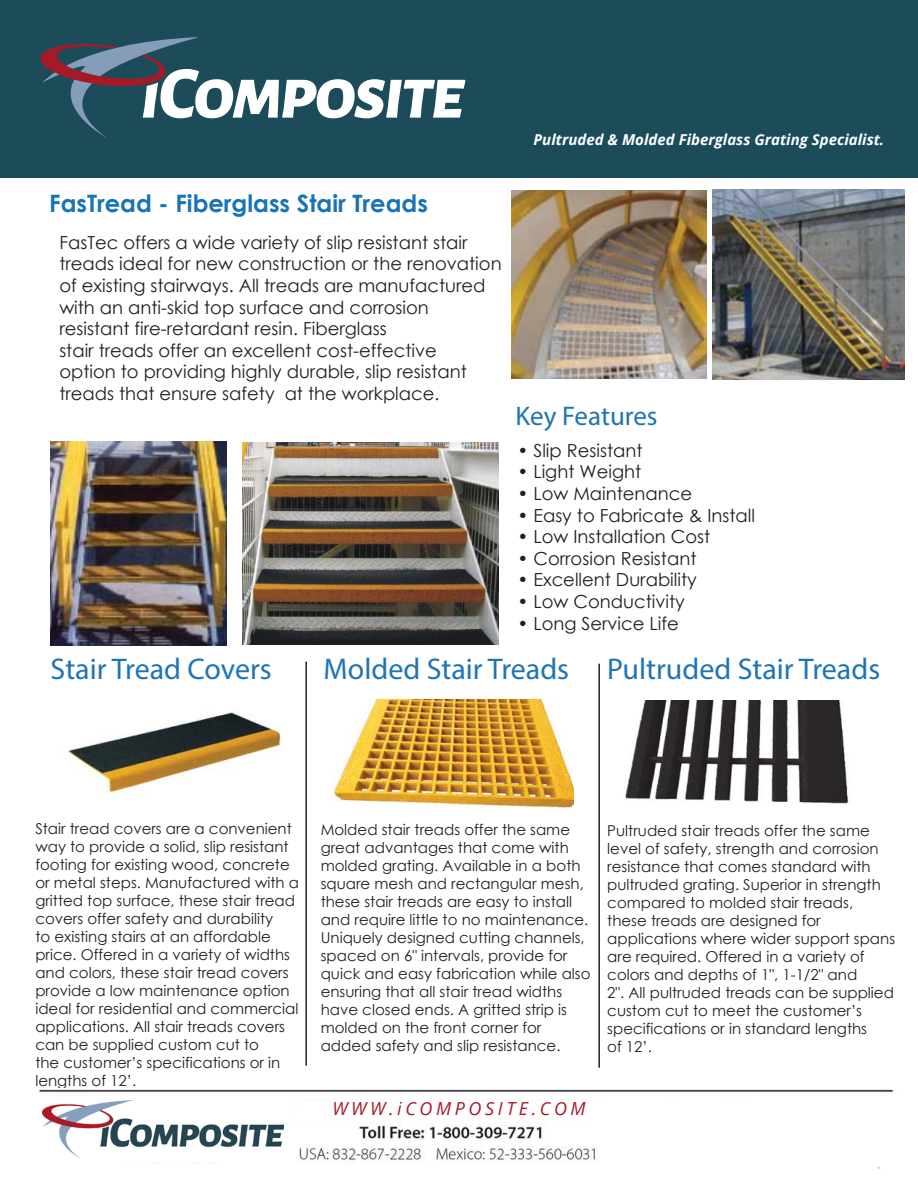
<style>
.page{position:relative;width:918px;height:1188px;background:#fff}
.page>*{position:absolute;margin:0;border:0;box-sizing:border-box;transform-origin:0 0}
.t1{font:800 30px "Avenir LT Std";color:#1e74b6}
.t2{font:500 27px "Avenir LT Std";color:#1e74b6}
.t3{font:700 24px "Century Gothic";color:#1874b5}
.t4{font:18px/21.6px "Century Gothic";color:#231f20}
.t5{font:italic 18px "Open Sans";letter-spacing:.2em;color:#a71b29}
.t6{font:15px/18px "Century Gothic";color:#231f20}
.t7{font:italic 700 15px "Open Sans";color:#fff}
</style>
<div class="page">
<hr style="left:305px;top:662px;width:2px;height:404px;background:#231f20">
<img style="left:67px;top:711px;width:214px;height:83px">
<hr style="left:598px;top:664px;width:2px;height:404px;background:#231f20">
<img style="left:242px;top:443px;width:257px;height:201px">
<img style="left:512px;top:190px;width:194px;height:188px">
<img style="left:713px;top:190px;width:192px;height:189px">
<img style="left:335px;top:699px;width:239px;height:108px">
<img style="left:625px;top:700px;width:224px;height:104px">
<img style="left:51px;top:442px;width:175px;height:204px">
<img style="left:39px;top:1089px;width:855px;height:80px">
<div style="left:38px;top:1096px;width:246px;height:66px;background:#fff"></div>
<img style="left:42px;top:1100px;width:242px;height:57px">
<div style="left:298px;top:1102px;width:322px;height:19px;background:#fff"></div>
<div style="left:646px;top:1102px;width:255px;height:65px;background:#fff"></div>
<div style="left:0;top:0;width:918px;height:177px;background:#1c4c5a"></div>
<svg style="left:41px;top:37px;width:424px;height:101px"></svg>
<p class="t7" style="left:534px;top:129px;width:352px">Pultruded &amp; Molded Fiberglass Grating Specialist.</p>
<p class="t3" style="left:49px;top:188px;width:380px">FasTread - Fiberglass Stair Treads</p>
<p class="t4" style="left:59px;top:231px;width:444px">FasTec offers a wide variety of slip resistant stair treads ideal for new construction or the renovation of existing stairways. All treads are manufactured with an anti-skid top surface and corrosion resistant fire-retardant resin. Fiberglass<br>stair treads offer an excellent cost-effective<br>option to providing highly durable, slip resistant treads that ensure safety at the workplace.</p>
<p class="t2" style="left:516px;top:400px;width:144px">Key Features</p>
<p class="t4" style="left:517px;top:439px;width:126px">• Slip Resistant</p>
<p class="t4" style="left:517px;top:461px;width:125px">• Light Weight</p>
<p class="t4" style="left:517px;top:482px;width:176px">• Low Maintenance</p>
<p class="t4" style="left:517px;top:504px;width:239px">• Easy to Fabricate &amp; Install</p>
<p class="t4" style="left:517px;top:526px;width:194px">• Low Installation Cost</p>
<p class="t4" style="left:517px;top:547px;width:180px">• Corrosion Resistant</p>
<p class="t4" style="left:517px;top:569px;width:181px">• Excellent Durability</p>
<p class="t4" style="left:517px;top:590px;width:169px">• Low Conductivity</p>
<p class="t4" style="left:517px;top:612px;width:163px">• Long Service Life</p>
<p class="t1" style="left:51px;top:650px;width:223px">Stair Tread Covers</p>
<p class="t1" style="left:324px;top:650px;width:247px">Molded Stair Treads</p>
<p class="t1" style="left:607px;top:650px;width:275px">Pultruded Stair Treads</p>
<p class="t6" style="left:35px;top:820px;width:265px">Stair tread covers are a convenient way to provide a solid, slip resistant footing for existing wood, concrete or metal steps. Manufactured with a gritted top surface, these stair tread covers offer safety and durability<br>to existing stairs at an affordable price. Offered in a variety of widths and colors, these stair tread covers provide a low maintenance option ideal for residential and commercial applications. All stair treads covers can be supplied custom cut to<br>the customer’s specifications or in lengths of 12’.</p>
<p class="t6" style="left:321px;top:820px;width:271px">Molded stair treads offer the same great advantages that come with molded grating. Available in a both square mesh and rectangular mesh, these stair treads are easy to install and require little to no maintenance.<br>Uniquely designed cutting channels, spaced on 6" intervals, provide for quick and easy fabrication while also ensuring that all stair tread widths have closed ends. A gritted strip is molded on the front corner for added safety and slip resistance.</p>
<p class="t6" style="left:607px;top:822px;width:289px">Pultruded stair treads offer the same level of safety, strength and corrosion resistance that comes standard with pultruded grating. Superior in strength compared to molded stair treads, these treads are designed for applications where wider support spans are required. Offered in a variety of colors and depths of 1", 1-1/2" and<br>2". All pultruded treads can be supplied custom cut to meet the customer’s specifications or in standard lengths<br>of 12’.</p>
<p class="t5" style="left:332px;top:1097px;width:255px">WWW.iCOMPOSITE.COM</p>
</div>
